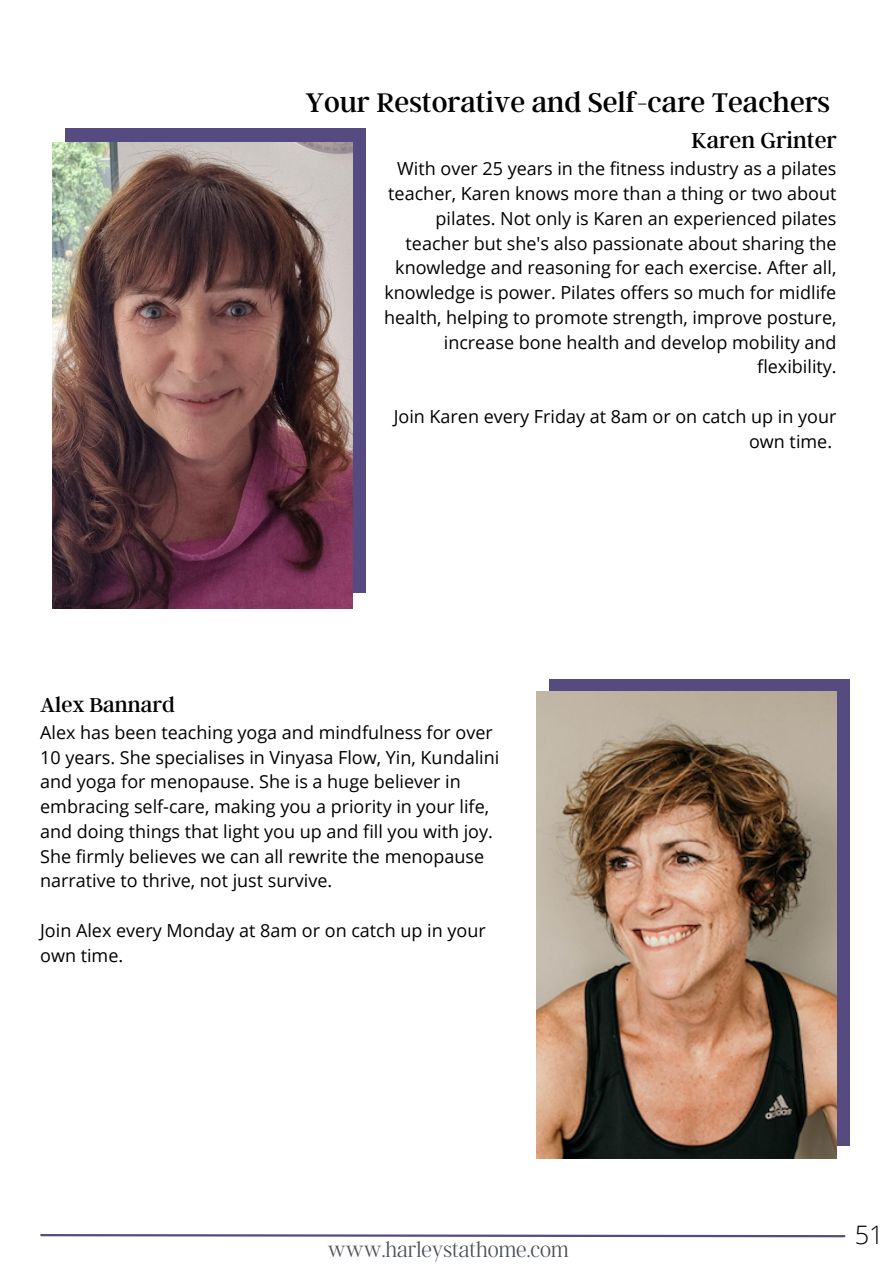
<style>
.page{position:relative;width:893px;height:1264px;background:#fff}
.page>*{position:absolute;margin:0;border:0;box-sizing:border-box;transform-origin:0 0}
.t1{font:30px "Argent CF";color:#000}
.t2{font:300 25.5px "Open Sans";color:#000}
.t3{font:24px "Argent CF";color:#000}
.t4{font:100 22.5px "Argent CF";color:#4c5157}
.t5{font:22.5px "Argent CF";color:#000}
.t6{font:18px/24.8px "Open Sans";color:#000;text-align:right}
</style>
<div class="page">
<svg style="left:40px;top:1234px;width:806px;height:4px"></svg>
<div style="left:65px;top:128px;width:301px;height:465px;background:#554b80"></div>
<img style="left:52px;top:142px;width:301px;height:466px">
<div style="left:549px;top:679px;width:301px;height:466px;background:#554b80"></div>
<img style="left:536px;top:691px;width:300px;height:467px">
<p class="t1" style="left:305px;top:83px;width:526px">Your Restorative and Self-care Teachers</p>
<p class="t3" style="left:691px;top:125px;width:147px">Karen Grinter</p>
<p class="t6" style="left:384px;top:156px;width:454px">With over 25 years in the fitness industry as a pilates teacher, Karen knows more than a thing or two about pilates. Not only is Karen an experienced pilates teacher but she's also passionate about sharing the knowledge and reasoning for each exercise. After all, knowledge is power. Pilates offers so much for midlife health, helping to promote strength, improve posture, increase bone health and develop mobility and flexibility.</p>
<p class="t6" style="left:393px;top:403px;width:444px">Join Karen every Friday at 8am or on catch up in your own time.</p>
<p class="t5" style="left:40px;top:690px;width:136px">Alex Bannard</p>
<p class="t6" style="left:40px;top:719px;width:460px;text-align:left">Alex has been teaching yoga and mindfulness for over 10 years. She specialises in Vinyasa Flow, Yin, Kundalini and yoga for menopause. She is a huge believer in embracing self-care, making you a priority in your life, and doing things that light you up and fill you with joy.<br>She firmly believes we can all rewrite the menopause narrative to thrive, not just survive.</p>
<p class="t6" style="left:40px;top:917px;width:447px;text-align:left">Join Alex every Monday at 8am or on catch up in your own time.</p>
<p class="t4" style="left:328px;top:1235px;width:242px">www.harleystathome.com</p>
<p class="t2" style="left:854px;top:1216px;width:31px">51</p>
</div>
